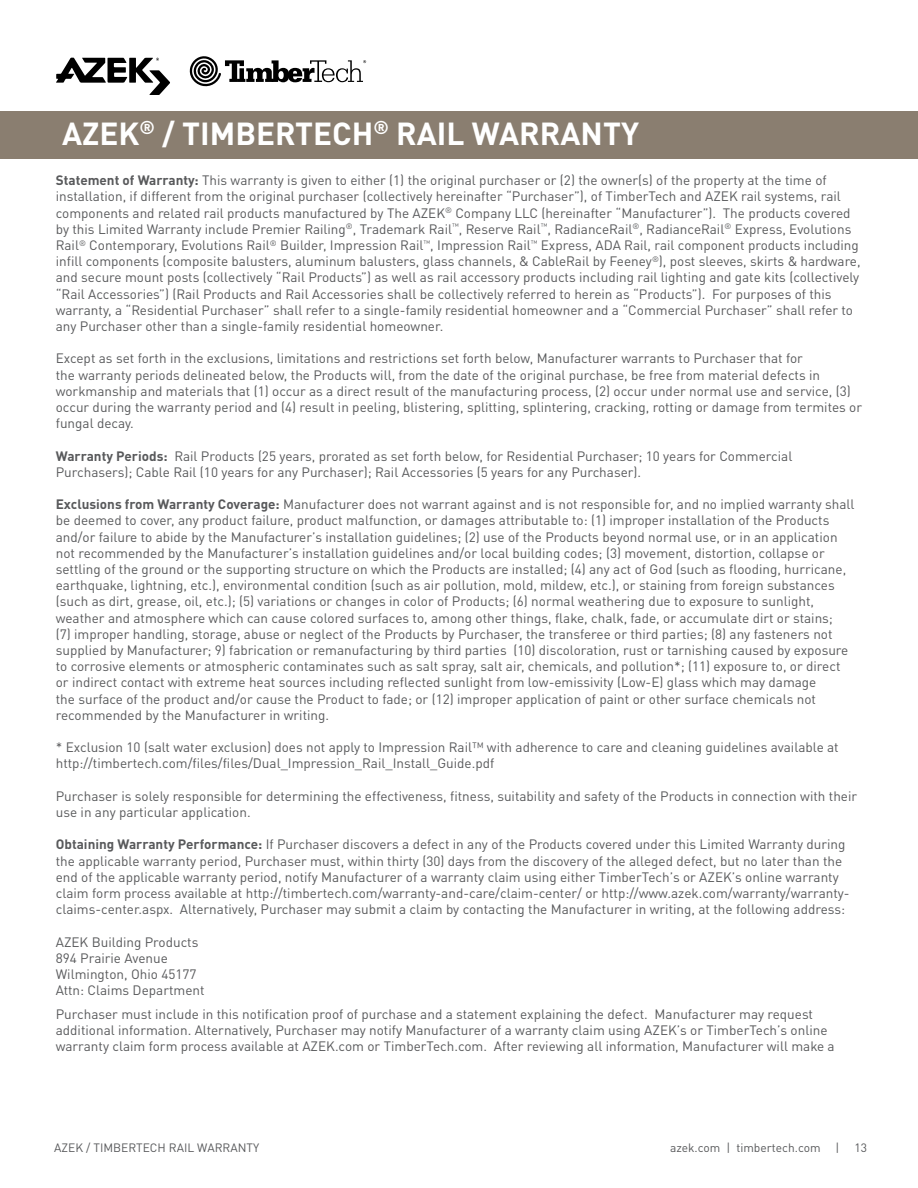
<style>
.page{position:relative;width:918px;height:1188px;background:#fff}
.page>*{position:absolute;margin:0;border:0;box-sizing:border-box;transform-origin:0 0}
.t1{font:700 31.5px "DINOT";color:#fff}
.t2{font:13.5px/16.2px "DINOT";color:#58595b}
.t3{font:12px "DINOT";color:#58595b}
.s1{font-weight:700}
</style>
<div class="page">
<div style="left:0;top:111px;width:918px;height:48px;background:#8a7e70"></div>
<svg style="left:56px;top:57px;width:114px;height:38px"></svg>
<svg style="left:189px;top:56px;width:177px;height:31px"></svg>
<h1 class="t1" style="left:62px;top:109px;width:579px">AZEK<sup>®</sup> / TIMBERTECH<sup>®</sup> RAIL WARRANTY</h1>
<p class="t2" style="left:56px;top:171px;width:806px"><span class="s1">Statement of Warranty:</span> This warranty is given to either (1) the original purchaser or (2) the owner(s) of the property at the time of installation, if different from the original purchaser (collectively hereinafter “Purchaser”), of TimberTech and AZEK rail systems, rail components and related rail products manufactured by The AZEK<sup>®</sup> Company LLC (hereinafter “Manufacturer”). The products covered by this Limited Warranty include Premier Railing<sup>®</sup>, Trademark Rail<sup>™</sup>, Reserve Rail<sup>™</sup>, RadianceRail<sup>®</sup>, RadianceRail<sup>®</sup> Express, Evolutions Rail<sup>®</sup> Contemporary, Evolutions Rail<sup>®</sup> Builder, Impression Rail<sup>™</sup>, Impression Rail<sup>™</sup> Express, ADA Rail, rail component products including infill components (composite balusters, aluminum balusters, glass channels, &amp; CableRail by Feeney<sup>®</sup>), post sleeves, skirts &amp; hardware, and secure mount posts (collectively “Rail Products”) as well as rail accessory products including rail lighting and gate kits (collectively “Rail Accessories”) (Rail Products and Rail Accessories shall be collectively referred to herein as “Products”). For purposes of this warranty, a “Residential Purchaser” shall refer to a single-family residential homeowner and a “Commercial Purchaser” shall refer to any Purchaser other than a single-family residential homeowner.</p>
<p class="t2" style="left:56px;top:350px;width:808px">Except as set forth in the exclusions, limitations and restrictions set forth below, Manufacturer warrants to Purchaser that for<br>the warranty periods delineated below, the Products will, from the date of the original purchase, be free from material defects in workmanship and materials that (1) occur as a direct result of the manufacturing process, (2) occur under normal use and service, (3) occur during the warranty period and (4) result in peeling, blistering, splitting, splintering, cracking, rotting or damage from termites or fungal decay.</p>
<p class="t2" style="left:56px;top:447px;width:738px"><span class="s1">Warranty Periods:</span> Rail Products (25 years, prorated as set forth below, for Residential Purchaser; 10 years for Commercial<br>Purchasers); Cable Rail (10 years for any Purchaser); Rail Accessories (5 years for any Purchaser).</p>
<p class="t2" style="left:56px;top:495px;width:800px"><span class="s1">Exclusions from Warranty Coverage:</span> Manufacturer does not warrant against and is not responsible for, and no implied warranty shall be deemed to cover, any product failure, product malfunction, or damages attributable to: (1) improper installation of the Products and/or failure to abide by the Manufacturer’s installation guidelines; (2) use of the Products beyond normal use, or in an application not recommended by the Manufacturer’s installation guidelines and/or local building codes; (3) movement, distortion, collapse or settling of the ground or the supporting structure on which the Products are installed; (4) any act of God (such as flooding, hurricane, earthquake, lightning, etc.), environmental condition (such as air pollution, mold, mildew, etc.), or staining from foreign substances (such as dirt, grease, oil, etc.); (5) variations or changes in color of Products; (6) normal weathering due to exposure to sunlight, weather and atmosphere which can cause colored surfaces to, among other things, flake, chalk, fade, or accumulate dirt or stains;<br>(7) improper handling, storage, abuse or neglect of the Products by Purchaser, the transferee or third parties; (8) any fasteners not supplied by Manufacturer; 9) fabrication or remanufacturing by third parties (10) discoloration, rust or tarnishing caused by exposure to corrosive elements or atmospheric contaminates such as salt spray, salt air, chemicals, and pollution*; (11) exposure to, or direct or indirect contact with extreme heat sources including reflected sunlight from low-emissivity (Low-E) glass which may damage<br>the surface of the product and/or cause the Product to fade; or (12) improper application of paint or other surface chemicals not recommended by the Manufacturer in writing.</p>
<p class="t2" style="left:56px;top:738px;width:784px">* Exclusion 10 (salt water exclusion) does not apply to Impression Rail™ with adherence to care and cleaning guidelines available at http://timbertech.com/files/files/Dual_Impression_Rail_Install_Guide.pdf</p>
<p class="t2" style="left:56px;top:787px;width:803px">Purchaser is solely responsible for determining the effectiveness, fitness, suitability and safety of the Products in connection with their use in any particular application.</p>
<p class="t2" style="left:56px;top:836px;width:795px"><span class="s1">Obtaining Warranty Performance:</span> If Purchaser discovers a defect in any of the Products covered under this Limited Warranty during the applicable warranty period, Purchaser must, within thirty (30) days from the discovery of the alleged defect, but no later than the end of the applicable warranty period, notify Manufacturer of a warranty claim using either TimberTech’s or AZEK’s online warranty claim form process available at http://timbertech.com/warranty-and-care/claim-center/ or http://www.azek.com/warranty/warranty&shy;claims-center.aspx. Alternatively, Purchaser may submit a claim by contacting the Manufacturer in writing, at the following address:</p>
<p class="t2" style="left:56px;top:933px;width:150px">AZEK Building Products<br>894 Prairie Avenue<br>Wilmington, Ohio 45177<br>Attn: Claims Department</p>
<p class="t2" style="left:56px;top:1005px;width:780px">Purchaser must include in this notification proof of purchase and a statement explaining the defect. Manufacturer may request additional information. Alternatively, Purchaser may notify Manufacturer of a warranty claim using AZEK’s or TimberTech’s online warranty claim form process available at AZEK.com or TimberTech.com. After reviewing all information, Manufacturer will make a</p>
<p class="t3" style="left:54px;top:1139px;width:207px">AZEK / TIMBERTECH RAIL WARRANTY</p>
<p class="t3" style="left:670px;top:1139px;width:198px">azek.com | timbertech.com | 13</p>
</div>
